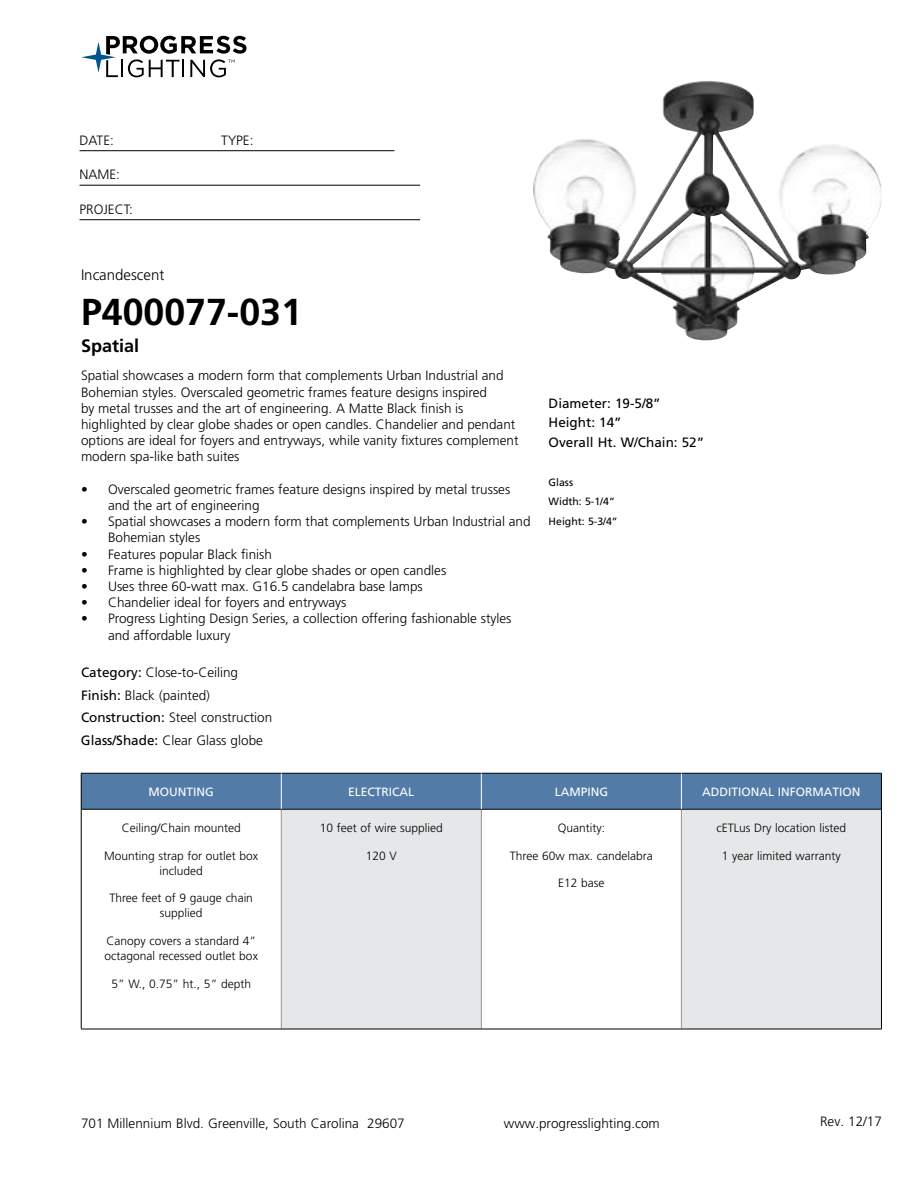
<style>
.page{position:relative;width:918px;height:1188px;background:#fff}
.page>*{position:absolute;margin:0;border:0;box-sizing:border-box;transform-origin:0 0}
.t1{font:700 37.5px "Frutiger LT Std";color:#000}
.t2{font:700 18px "Frutiger LT Std";color:#000}
.t3{font:300 15px "Frutiger LT Std";color:#000}
.t4{font:300 13.5px/16.2px "Frutiger LT Std";color:#000}
.t5{font:13.5px/19.5px "Frutiger LT Std";color:#000}
.t6{font:300 12px/15px "Frutiger LT Std";color:#000;text-align:center}
.t7{font:12px "Frutiger LT Std";color:#fff}
.t8{font:10.5px/19.5px "Frutiger LT Std";color:#000}
.s1{font-weight:400}
</style>
<div class="page">
<svg style="left:81px;top:36px;width:165px;height:41px"></svg>
<hr style="left:80px;top:150px;width:314px;height:1px;background:#000">
<hr style="left:80px;top:185px;width:340px;height:1px;background:#000">
<hr style="left:80px;top:219px;width:340px;height:1px;background:#000">
<div style="left:82px;top:774px;width:799px;height:35px;background:#527ba8"></div>
<div style="left:281px;top:809px;width:200px;height:220px;background:#e6e7e8"></div>
<div style="left:681px;top:809px;width:200px;height:220px;background:#e6e7e8"></div>
<hr style="left:281px;top:810px;width:1px;height:219px;background:#939598">
<hr style="left:481px;top:810px;width:1px;height:219px;background:#939598">
<hr style="left:681px;top:810px;width:1px;height:219px;background:#939598">
<hr style="left:81px;top:809px;width:200px;height:1px;background:#000">
<hr style="left:281px;top:809px;width:200px;height:1px;background:#000">
<hr style="left:481px;top:809px;width:200px;height:1px;background:#000">
<hr style="left:681px;top:809px;width:200px;height:1px;background:#000">
<hr style="left:81px;top:1029px;width:200px;height:1px;background:#000">
<hr style="left:281px;top:1029px;width:200px;height:1px;background:#000">
<hr style="left:481px;top:1029px;width:200px;height:1px;background:#000">
<hr style="left:681px;top:1029px;width:201px;height:1px;background:#000">
<hr style="left:81px;top:773px;width:200px;height:1px;background:#000">
<hr style="left:81px;top:773px;width:1px;height:36px;background:#000">
<hr style="left:281px;top:773px;width:200px;height:1px;background:#000">
<hr style="left:481px;top:773px;width:200px;height:1px;background:#000">
<hr style="left:681px;top:773px;width:201px;height:1px;background:#000">
<hr style="left:881px;top:773px;width:1px;height:36px;background:#000">
<hr style="left:81px;top:809px;width:1px;height:220px;background:#000">
<hr style="left:881px;top:809px;width:1px;height:220px;background:#000">
<hr style="left:281px;top:773px;width:1px;height:36px;background:#fff">
<hr style="left:681px;top:773px;width:1px;height:36px;background:#fff">
<hr style="left:481px;top:773px;width:1px;height:36px;background:#fff">
<img style="left:533px;top:81px;width:349px;height:260px">
<p class="t4" style="left:80px;top:133px;width:36px">DATE:</p>
<p class="t4" style="left:221px;top:133px;width:34px">TYPE:</p>
<p class="t4" style="left:80px;top:168px;width:42px">NAME:</p>
<p class="t4" style="left:80px;top:202px;width:55px">PROJECT:</p>
<p class="t3" style="left:81px;top:269px;width:85px">Incandescent</p>
<h1 class="t1" style="left:81px;top:297px;width:222px">P400077-031</h1>
<h2 class="t2" style="left:81px;top:339px;width:60px">Spatial</h2>
<p class="t4" style="left:81px;top:369px;width:439px">Spatial showcases a modern form that complements Urban Industrial and Bohemian styles. Overscaled geometric frames feature designs inspired<br>by metal trusses and the art of engineering. A Matte Black finish is highlighted by clear globe shades or open candles. Chandelier and pendant options are ideal for foyers and entryways, while vanity fixtures complement modern spa-like bath suites</p>
<p class="t4" style="left:108px;top:482px;width:404px;text-indent:-27px">• Overscaled geometric frames feature designs inspired by metal trusses and the art of engineering</p>
<p class="t4" style="left:108px;top:514px;width:424px;text-indent:-27px">• Spatial showcases a modern form that complements Urban Industrial and<br>Bohemian styles</p>
<p class="t4" style="left:81px;top:547px;width:193px">• Features popular Black finish</p>
<p class="t4" style="left:81px;top:563px;width:367px">• Frame is highlighted by clear globe shades or open candles</p>
<p class="t4" style="left:81px;top:579px;width:343px">• Uses three 60-watt max. G16.5 candelabra base lamps</p>
<p class="t4" style="left:81px;top:595px;width:267px">• Chandelier ideal for foyers and entryways</p>
<p class="t4" style="left:108px;top:612px;width:405px;text-indent:-27px">• Progress Lighting Design Series, a collection offering fashionable styles and affordable luxury</p>
<p class="t4" style="left:81px;top:662px;width:193px;line-height:22.5px"><span class="s1">Category:</span> Close-to-Ceiling<br><span class="s1">Finish:</span> Black (painted)<br><span class="s1">Construction:</span> Steel construction<br><span class="s1">Glass/Shade:</span> Clear Glass globe</p>
<p class="t7" style="left:149px;top:787px;width:67px">MOUNTING</p>
<p class="t7" style="left:348px;top:787px;width:68px">ELECTRICAL</p>
<p class="t7" style="left:555px;top:787px;width:55px">LAMPING</p>
<p class="t7" style="left:702px;top:787px;width:160px">ADDITIONAL INFORMATION</p>
<p class="t6" style="left:122px;top:821px;width:121px">Ceiling/Chain mounted</p>
<p class="t6" style="left:104px;top:849px;width:156px">Mounting strap for outlet box included</p>
<p class="t6" style="left:110px;top:891px;width:145px">Three feet of 9 gauge chain supplied</p>
<p class="t6" style="left:105px;top:934px;width:155px;text-align:left">Canopy covers a standard 4” octagonal recessed outlet box</p>
<p class="t6" style="left:111px;top:977px;width:141px">5” W., 0.75” ht., 5” depth</p>
<p class="t5" style="left:549px;top:394px;width:157px">Diameter: 19-5/8”<br>Height: 14”<br>Overall Ht. W/Chain: 52”</p>
<p class="t8" style="left:549px;top:473px;width:71px">Glass<br>Width: 5-1/4”<br>Height: 5-3/4”</p>
<p class="t6" style="left:320px;top:821px;width:125px">10 feet of wire supplied</p>
<p class="t6" style="left:366px;top:849px;width:33px">120 V</p>
<p class="t6" style="left:717px;top:821px;width:131px">cETLus Dry location listed</p>
<p class="t6" style="left:722px;top:849px;width:120px">1 year limited warranty</p>
<p class="t6" style="left:558px;top:821px;width:49px">Quantity:</p>
<p class="t6" style="left:510px;top:849px;width:144px">Three 60w max. candelabra</p>
<p class="t6" style="left:558px;top:877px;width:48px">E12 base</p>
<p class="t4" style="left:81px;top:1116px;width:325px">701 Millennium Blvd. Greenville, South Carolina 29607</p>
<p class="t4" style="left:504px;top:1116px;width:158px">www.progresslighting.com</p>
<p class="t4" style="left:820px;top:1114px;width:63px">Rev. 12/17</p>
</div>
